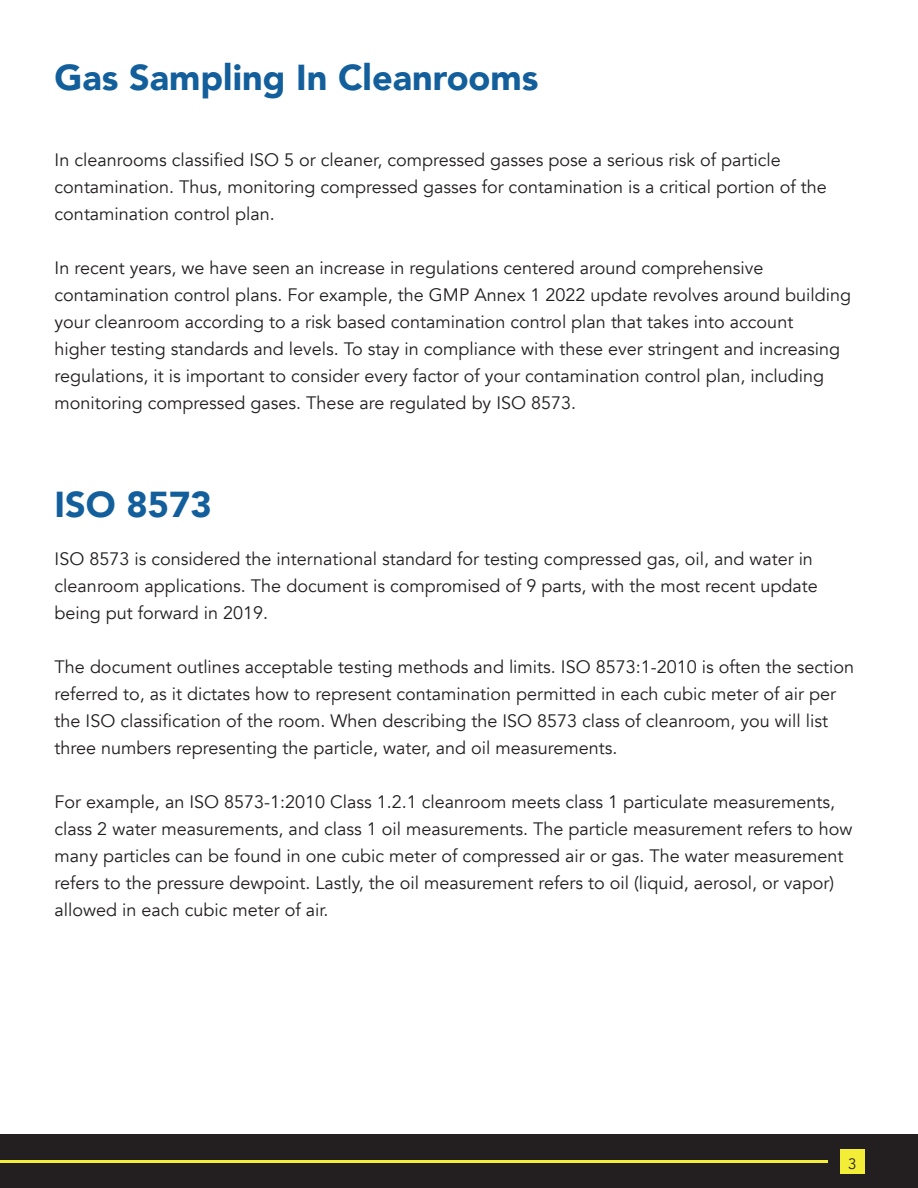
<style>
.page{position:relative;width:918px;height:1188px;background:#fff}
.page>*{position:absolute;margin:0;border:0;box-sizing:border-box;transform-origin:0 0}
.t1{font:900 36px "Avenir";color:#125f9c}
.t2{font:18px/27px "Avenir";color:#231f20}
.t3{font:15px "Avenir";color:#231f20}
</style>
<div class="page">
<div style="left:0;top:1134px;width:918px;height:54px;background:#231f20"></div>
<hr style="left:0;top:1160px;width:828px;height:2px;background:#f4ed38">
<div style="left:840px;top:1149px;width:25px;height:25px;background:#f4ed38"></div>
<h1 class="t1" style="left:55px;top:47px;width:485px">Gas Sampling In Cleanrooms</h1>
<p class="t2" style="left:55px;top:146px;width:774px">In cleanrooms classified ISO 5 or cleaner, compressed gasses pose a serious risk of particle contamination. Thus, monitoring compressed gasses for contamination is a critical portion of the contamination control plan.</p>
<p class="t2" style="left:55px;top:254px;width:798px">In recent years, we have seen an increase in regulations centered around comprehensive contamination control plans. For example, the GMP Annex 1 2022 update revolves around building your cleanroom according to a risk based contamination control plan that takes into account<br>higher testing standards and levels. To stay in compliance with these ever stringent and increasing regulations, it is important to consider every factor of your contamination control plan, including monitoring compressed gases. These are regulated by ISO 8573.</p>
<h1 class="t1" style="left:55px;top:473px;width:159px">ISO 8573</h1>
<p class="t2" style="left:55px;top:546px;width:765px">ISO 8573 is considered the international standard for testing compressed gas, oil, and water in cleanroom applications. The document is compromised of 9 parts, with the most recent update being put forward in 2019.</p>
<p class="t2" style="left:55px;top:654px;width:801px">The document outlines acceptable testing methods and limits. ISO 8573:1-2010 is often the section referred to, as it dictates how to represent contamination permitted in each cubic meter of air per the ISO classification of the room. When describing the ISO 8573 class of cleanroom, you will list three numbers representing the particle, water, and oil measurements.</p>
<p class="t2" style="left:55px;top:789px;width:799px">For example, an ISO 8573-1:2010 Class 1.2.1 cleanroom meets class 1 particulate measurements, class 2 water measurements, and class 1 oil measurements. The particle measurement refers to how many particles can be found in one cubic meter of compressed air or gas. The water measurement refers to the pressure dewpoint. Lastly, the oil measurement refers to oil (liquid, aerosol, or vapor) allowed in each cubic meter of air.</p>
<p class="t3" style="left:848px;top:1155px;width:10px">3</p>
</div>
